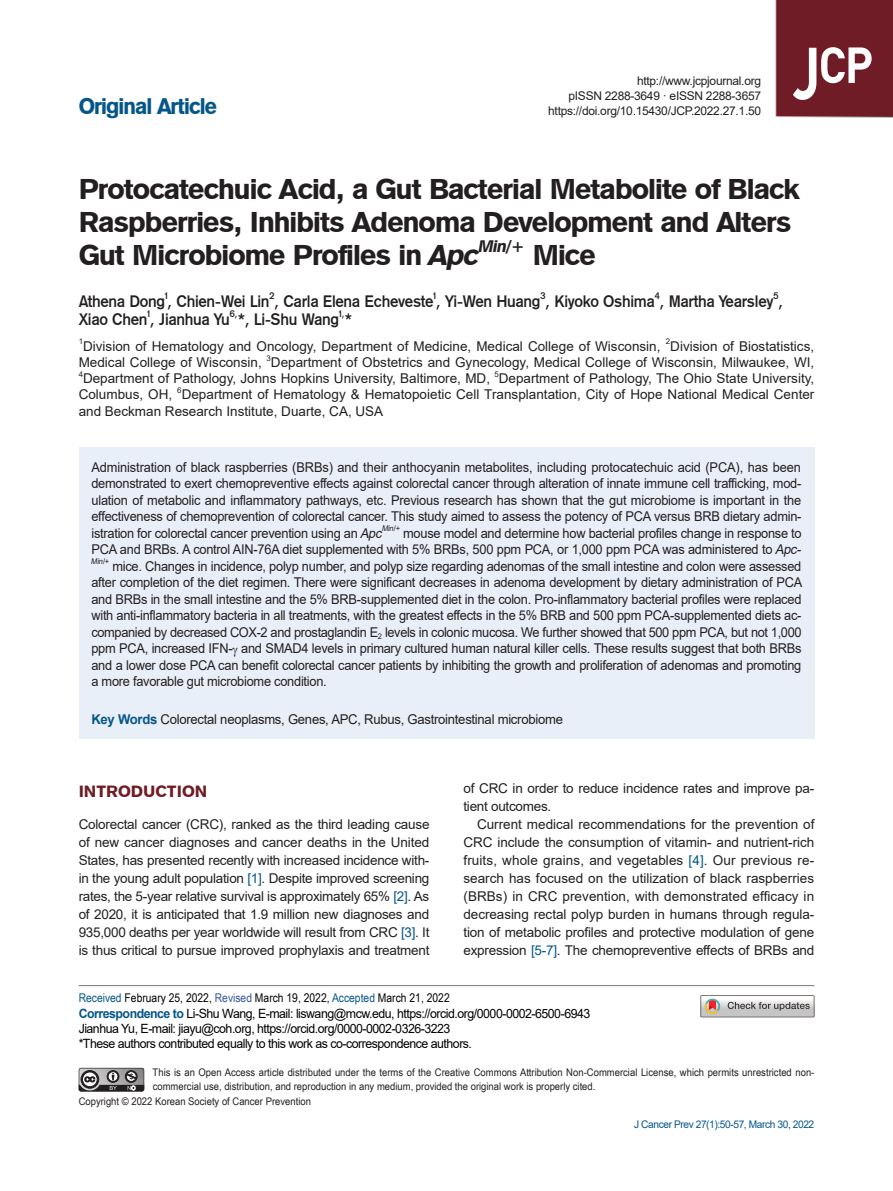
<style>
.page{position:relative;width:893px;height:1191px;background:#fff}
.page>*{position:absolute;margin:0;border:0;box-sizing:border-box;transform-origin:0 0}
.t1{font:28.5px/33px "Gothic 725 BT Black A";letter-spacing:-.03em;color:#231f20}
.t2{font:22.5px "Gothic 725 BT Black A";letter-spacing:-.04em;color:#055689}
.t3{font:italic 16.65px "Gothic 725 BT Black A";color:#231f20}
.t4{font:16.5px "Gothic 725 BT Bold A";letter-spacing:-.02em;color:#231f20}
.t5{font:16.2px "Gothic 725 BT Black A";color:#6f1c26;scale:1.06 1}
.t6{font:13.5px/16.5px "Arial";letter-spacing:-.015em;color:#231f20;text-align:justify;scale:.95 1}
.t7{font:13.5px/18px "Arial";letter-spacing:-.015em;color:#231f20;text-align:justify}
.t8{font:12.75px/15px "Arial";letter-spacing:-.04em;color:#000}
.t9{font:12px/15px "Arial";letter-spacing:-.025em;color:#231f20;text-align:right}
.t10{font:12px "Arial Narrow";color:#030303;scale:1.05 1}
.t11{font:10.5px "Arial Narrow";color:#231f20;scale:1.1 1}
.t12{font:10.5px "Arial";letter-spacing:-.04em;color:#055689}
.t13{font:9.6px "Gothic 725 BT Bold A";color:#231f20}
.t14{font:italic 7.8px "Arial";color:#231f20;scale:.95 1}
.t15{font:7.8px "Arial";color:#231f20}
.s1{font-style:italic}
.s2{font-style:normal}
.s3{font-weight:700;color:#055689}
.s4{color:#055689}
.s5{color:#345697}
</style>
<div class="page">
<div style="left:79px;top:447px;width:735px;height:291px;background:#e9eff8"></div>
<hr style="left:79px;top:985px;width:735px;height:1px;background:#7d7e82">
<svg style="left:79px;top:1067px;width:65px;height:24px;background:#7e7c7d"></svg>
<svg style="left:702px;top:1001px;width:110px;height:14px"></svg>
<div style="left:700px;top:995px;width:114px;height:22px;border:1px solid #7e7470"></div>
<svg style="left:728px;top:1001px;width:82px;height:9px"></svg>
<svg style="left:704px;top:998px;width:16px;height:16px"></svg>
<svg style="left:775px;top:0;width:118px;height:117px;background:#7e343d"></svg>
<h2 class="t2" style="left:79px;top:92px;width:140px">Original Article</h2>
<p class="t9" style="left:548px;top:74px;width:214px">http://www.jcpjournal.org<br>pISSN 2288-3649 · eISSN 2288-3657 https://doi.org/10.15430/JCP.2022.27.1.50</p>
<h1 class="t1" style="left:79px;top:173px;width:722px">Protocatechuic Acid, a Gut Bacterial Metabolite of Black<br>Raspberries, Inhibits Adenoma Development and Alters<br>Gut Microbiome Profiles in <span class="s1">Apc</span></h1>
<p class="t3" style="left:477px;top:236px;width:49px">Min<span class="s2">/ +</span></p>
<h1 class="t1" style="left:533px;top:239px;width:65px">Mice</h1>
<p class="t4" style="left:79px;top:292px;width:706px">Athena Dong , Chien-Wei Lin , Carla Elena Echeveste , Yi-Wen Huang , Kiyoko Oshima , Martha Yearsley ,</p>
<p class="t13" style="left:165px;top:290px;width:5px">1</p>
<p class="t13" style="left:269px;top:290px;width:7px">2</p>
<p class="t13" style="left:433px;top:290px;width:5px">1</p>
<p class="t13" style="left:540px;top:290px;width:7px">3</p>
<p class="t13" style="left:654px;top:290px;width:7px">4</p>
<p class="t13" style="left:773px;top:290px;width:7px">5</p>
<p class="t4" style="left:79px;top:310px;width:153px">Xiao Chen , Jianhua Yu</p>
<p class="t13" style="left:147px;top:308px;width:5px">1</p>
<p class="t13" style="left:229px;top:308px;width:10px">6,</p>
<p class="t4" style="left:237px;top:310px;width:117px">*, Li-Shu Wang *</p>
<p class="t13" style="left:339px;top:308px;width:7px">1,</p>
<p class="t15" style="left:79px;top:336px;width:6px">1</p>
<p class="t7" style="left:83px;top:337px;width:579px">Division of Hematology and Oncology, Department of Medicine, Medical College of Wisconsin,</p>
<p class="t15" style="left:666px;top:336px;width:6px">2</p>
<p class="t7" style="left:670px;top:337px;width:145px">Division of Biostatistics,</p>
<p class="t7" style="left:79px;top:353px;width:185px">Medical College of Wisconsin,</p>
<p class="t15" style="left:267px;top:352px;width:6px">3</p>
<p class="t7" style="left:271px;top:353px;width:545px">Department of Obstetrics and Gynecology, Medical College of Wisconsin, Milwaukee, WI,</p>
<p class="t15" style="left:79px;top:368px;width:6px">4</p>
<p class="t7" style="left:83px;top:369px;width:409px">Department of Pathology, Johns Hopkins University, Baltimore, MD,</p>
<p class="t15" style="left:494px;top:368px;width:6px">5</p>
<p class="t7" style="left:499px;top:369px;width:317px">Department of Pathology, The Ohio State University,</p>
<p class="t7" style="left:79px;top:385px;width:95px">Columbus, OH,</p>
<p class="t15" style="left:177px;top:385px;width:6px">6</p>
<p class="t7" style="left:79px;top:386px;width:737px;line-height:16.2px;text-indent:103px">Department of Hematology &amp; Hematopoietic Cell Transplantation, City of Hope National Medical Center and Beckman Research Institute, Duarte, CA, USA</p>
<p class="t6" style="left:91px;top:458px;width:749px">Administration of black raspberries (BRBs) and their anthocyanin metabolites, including protocatechuic acid (PCA), has been demonstrated to exert chemopreventive effects against colorectal cancer through alteration of innate immune cell trafficking, mod&shy;ulation of metabolic and inflammatory pathways, etc. Previous research has shown that the gut microbiome is important in the effectiveness of chemoprevention of colorectal cancer. This study aimed to assess the potency of PCA versus BRB dietary admin&shy;istration for colorectal cancer prevention using an <span class="s1">Apc</span></p>
<p class="t14" style="left:382px;top:523px;width:21px">Min<span class="s2">/ +</span></p>
<p class="t6" style="left:91px;top:524px;width:751px;text-align:right">mouse model and determine how bacterial profiles change in response to<br>PCA and BRBs. A control AIN-76A diet supplemented with 5% BRBs, 500 ppm PCA, or 1,000 ppm PCA was administered to <span class="s1">Apc-</span></p>
<p class="t14" style="left:91px;top:556px;width:21px">Min<span class="s2">/ +</span></p>
<p class="t6" style="left:91px;top:557px;width:750px;text-indent:21px">mice. Changes in incidence, polyp number, and polyp size regarding adenomas of the small intestine and colon were assessed after completion of the diet regimen. There were significant decreases in adenoma development by dietary administration of PCA and BRBs in the small intestine and the 5% BRB-supplemented diet in the colon. Pro-inflammatory bacterial profiles were replaced with anti-inflammatory bacteria in all treatments, with the greatest effects in the 5% BRB and 500 ppm PCA-supplemented diets ac&shy;companied by decreased COX-2 and prostaglandin E<sub>2</sub> levels in colonic mucosa. We further showed that 500 ppm PCA, but not 1,000 ppm PCA, increased IFN- and SMAD4 levels in primary cultured human natural killer cells. These results suggest that both BRBs and a lower dose PCA can benefit colorectal cancer patients by inhibiting the growth and proliferation of adenomas and promoting a more favorable gut microbiome condition.</p>
<p class="t7" style="left:91px;top:710px;width:473px"><span class="s3">Key Words</span> Colorectal neoplasms, Genes, APC, Rubus, Gastrointestinal microbiome</p>
<p class="t5" style="left:79px;top:781px;width:123px">INTRODUCTION</p>
<p class="t7" style="left:79px;top:815px;width:352px">Colorectal cancer (CRC), ranked as the third leading cause of new cancer diagnoses and cancer deaths in the United States, has presented recently with increased incidence with&shy;in the young adult population <span class="s4">[1]</span>. Despite improved screening rates, the 5-year relative survival is approximately 65% <span class="s4">[2]</span>. As of 2020, it is anticipated that 1.9 million new diagnoses and 935,000 deaths per year worldwide will result from CRC <span class="s4">[3]</span>. It is thus critical to pursue improved prophylaxis and treatment</p>
<p class="t7" style="left:463px;top:779px;width:352px">of CRC in order to reduce incidence rates and improve pa&shy;tient outcomes.</p>
<p class="t7" style="left:463px;top:815px;width:352px;text-indent:14px">Current medical recommendations for the prevention of CRC include the consumption of vitamin- and nutrient-rich fruits, whole grains, and vegetables <span class="s4">[4]</span>. Our previous re&shy;search has focused on the utilization of black raspberries (BRBs) in CRC prevention, with demonstrated efficacy in decreasing rectal polyp burden in humans through regula&shy;tion of metabolic profiles and protective modulation of gene expression <span class="s4">[5-7]</span>. The chemopreventive effects of BRBs and</p>
<p class="t10" style="left:79px;top:989px;width:355px"><span class="s4">Received</span> February 25, 2022, <span class="s5">Revised</span> March 19, 2022, <span class="s4">Accepted</span> March 21, 2022</p>
<p class="t8" style="left:79px;top:1006px;width:513px"><span class="s3">Correspondence to</span> Li-Shu Wang, E-mail: liswang@mcw.edu, https://orcid.org/0000-0002-6500-6943<br>Jianhua Yu, E-mail: jiayu@coh.org, https://orcid.org/0000-0002-0326-3223<br>*These authors contributed equally to this work as co-correspondence authors.</p>
<p class="t11" style="left:153px;top:1064px;width:603px">This is an Open Access article distributed under the terms of the Creative Commons Attribution Non-Commercial License, which permits unrestricted non-</p>
<p class="t11" style="left:153px;top:1079px;width:404px">commercial use, distribution, and reproduction in any medium, provided the original work is properly cited.</p>
<p class="t11" style="left:79px;top:1093px;width:213px">Copyright © 2022 Korean Society of Cancer Prevention</p>
<p class="t12" style="left:634px;top:1117px;width:182px">J Cancer Prev 27(1):50-57, March 30, 2022</p>
</div>
